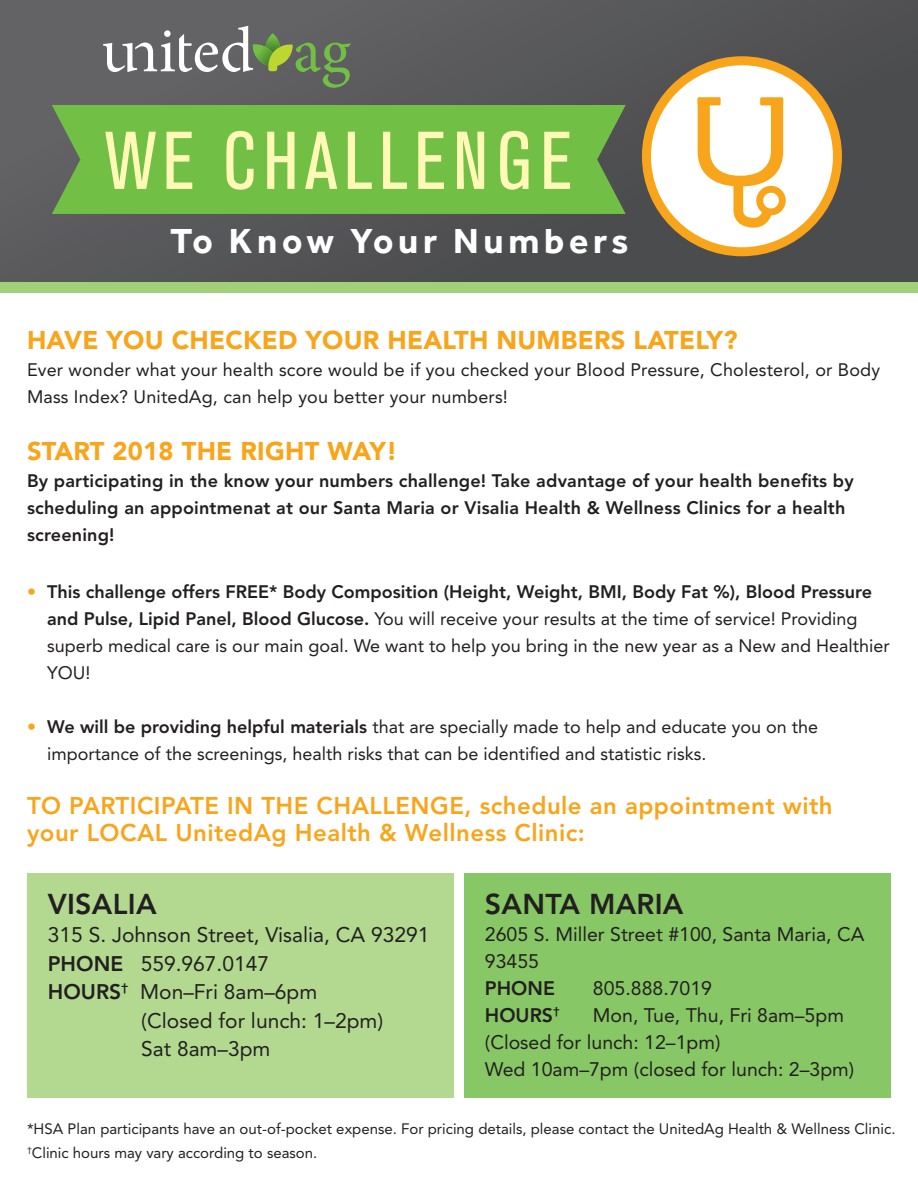
<style>
.page{position:relative;width:918px;height:1188px;background:#fff}
.page>*{position:absolute;margin:0;border:0;box-sizing:border-box;transform-origin:0 0}
.t1{font:condensed 81px "Akzidenz Grotesk BE";letter-spacing:.08em;color:#fff9b8}
.t2{font:700 36px "Effra";letter-spacing:.13em;color:#fff}
.t3{font:800 28.5px "Avenir LT Std";letter-spacing:.01em;color:#231f20}
.t4{font:900 25.5px "Avenir LT Std";letter-spacing:.01em;color:#f9a51b}
.t5{font:800 24px/27px "Avenir LT Std";letter-spacing:.02em;color:#f9a51b}
.t6{font:21px/28.5px "Avenir LT Std";color:#231f20}
.t7{font:19.5px/27px "Avenir LT Std";color:#231f20}
.t8{font:800 19.5px "Avenir LT Std";color:#231f20}
.t9{font:18px/27px "Avenir LT Std";color:#231f20}
.t10{font:800 18px/27px "Avenir LT Std";letter-spacing:.01em;color:#231f20}
.t11{font:15px "Avenir LT Std";color:#231f20}
.s1{font-weight:800;color:#f9a51b}
.s2{font-weight:800}
</style>
<div class="page">
<div style="left:0;top:0;width:918px;height:282px;background:linear-gradient(to right,#5e5f63,#514f4c)"></div>
<svg style="left:103px;top:26px;width:248px;height:62px;background:#767c71"></svg>
<div style="left:52px;top:105px;width:574px;height:109px;background:#71bf44"></div>
<div style="left:646px;top:61px;width:191px;height:191px;background:#fff;border-radius:50%"></div>
<div style="left:642px;top:56px;width:200px;height:200px;border:9px solid #f9a51b;border-radius:50%"></div>
<div style="left:756px;top:186px;width:30px;height:29px;border:7px solid #f9a51b;border-radius:50%"></div>
<svg style="left:698px;top:105px;width:85px;height:123px"></svg>
<div style="left:698px;top:97px;width:23px;height:8px;background:#f9a51b;border-radius:2px"></div>
<div style="left:760px;top:97px;width:23px;height:8px;background:#f9a51b;border-radius:2px"></div>
<div style="left:0;top:282px;width:918px;height:11px;background:#a1d076"></div>
<div style="left:27px;top:873px;width:426px;height:224px;background:#b3d991"></div>
<div style="left:465px;top:873px;width:426px;height:224px;background:#87c765"></div>
<p class="t1" style="left:105px;top:116px;width:468px">WE CHALLENGE</p>
<p class="t2" style="left:170px;top:219px;width:460px">To Know Your Numbers</p>
<p class="t4" style="left:27px;top:325px;width:712px">HAVE YOU CHECKED YOUR HEALTH NUMBERS LATELY?</p>
<p class="t9" style="left:27px;top:356px;width:855px">Ever wonder what your health score would be if you checked your Blood Pressure, Cholesterol, or Body<br>Mass Index? UnitedAg, can help you better your numbers!</p>
<p class="t4" style="left:27px;top:436px;width:372px">START 2018 THE RIGHT WAY!</p>
<p class="t10" style="left:27px;top:467px;width:828px">By participating in the know your numbers challenge! Take advantage of your health benefits by scheduling an appointmenat at our Santa Maria or Visalia Health &amp; Wellness Clinics for a health screening!</p>
<p class="t9" style="left:47px;top:578px;width:844px;text-indent:-20px"><span class="s1">•</span> <span class="s2">This challenge offers FREE* Body Composition (Height, Weight, BMI, Body Fat %), Blood Pressure and Pulse, Lipid Panel, Blood Glucose.</span> You will receive your results at the time of service! Providing superb medical care is our main goal. We want to help you bring in the new year as a New and Healthier YOU!</p>
<p class="t9" style="left:47px;top:713px;width:773px;text-indent:-20px"><span class="s1">•</span> <span class="s2">We will be providing helpful materials</span> that are specially made to help and educate you on the importance of the screenings, health risks that can be identified and statistic risks.</p>
<p class="t5" style="left:27px;top:792px;width:807px">TO PARTICIPATE IN THE CHALLENGE, schedule an appointment with your LOCAL UnitedAg Health &amp; Wellness Clinic:</p>
<p class="t3" style="left:48px;top:887px;width:110px">VISALIA</p>
<p class="t6" style="left:48px;top:921px;width:383px">315 S. Johnson Street, Visalia, CA 93291</p>
<p class="t6" style="left:48px;top:950px;width:223px"><span class="s2">PHONE</span> 559.967.0147</p>
<p class="t6" style="left:141px;top:978px;width:244px;text-indent:-93px"><span class="s2">HOURS</span><sup>†</sup> Mon–Fri 8am–6pm (Closed for lunch: 1–2pm)</p>
<p class="t6" style="left:141px;top:1035px;width:131px">Sat 8am–3pm</p>
<p class="t3" style="left:485px;top:887px;width:200px">SANTA MARIA</p>
<p class="t7" style="left:485px;top:921px;width:381px">2605 S. Miller Street #100, Santa Maria, CA<br>93455</p>
<p class="t8" style="left:485px;top:977px;width:72px">PHONE</p>
<p class="t7" style="left:593px;top:975px;width:121px">805.888.7019</p>
<p class="t8" style="left:485px;top:1004px;width:76px">HOURS<sup>†</sup></p>
<p class="t7" style="left:485px;top:1002px;width:371px;text-indent:108px">Mon, Tue, Thu, Fri 8am–5pm (Closed for lunch: 12–1pm)<br>Wed 10am–7pm (closed for lunch: 2–3pm)</p>
<p class="t11" style="left:27px;top:1120px;width:870px">*HSA Plan participants have an out-of-pocket expense. For pricing details, please contact the UnitedAg Health &amp; Wellness Clinic.</p>
<p class="t11" style="left:27px;top:1144px;width:292px"><sup>†</sup>Clinic hours may vary according to season.</p>
</div>
